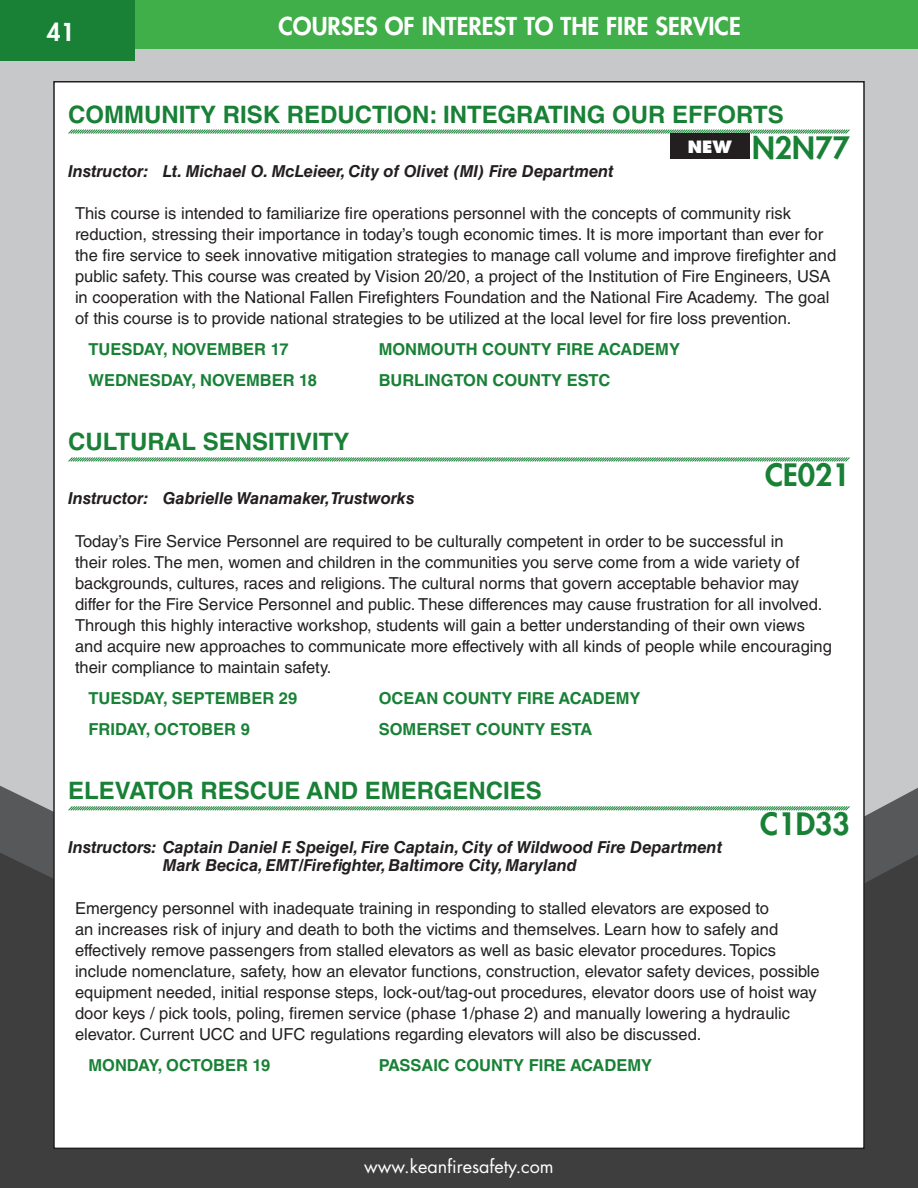
<style>
.page{position:relative;width:918px;height:1188px;background:#c7c8ca}
.page>*{position:absolute;margin:0;border:0;box-sizing:border-box;transform-origin:0 0}
.CourseID{font:800 30px "Futura Std";color:#188136}
.CourseHeader{font:700 24px "Helvetica LT Std";color:#188136}
.Dates{font:800 24px "Futura Std";color:#fff}
.t1{font:18px "Futura Std";color:#fff}
.Body_Text{font:16.5px/21px "Helvetica LT Std";color:#231f20}
.Instructor{font:italic 700 16.5px/18px "Helvetica LT Std";color:#231f20}
.Dates-2{font:700 16.5px "Helvetica LT Std";color:#188136}
.t2{font:800 16.5px "Futura Std";color:#fff}
</style>
<div class="page">
<svg style="left:0;top:785px;width:918px;height:55px;fill:#57585a"></svg>
<div style="left:0;top:840px;width:918px;height:348px;background:#3e3e3f"></div>
<div style="left:0;top:0;width:918px;height:49px;background:#40ae49"></div>
<div style="left:0;top:0;width:135px;height:61px;background:#188136"></div>
<div style="left:54px;top:82px;width:810px;height:1066px;background:#fff"></div>
<svg style="left:68px;top:129px;width:782px;height:5px;background:#8abd98"></svg>
<svg style="left:68px;top:457px;width:782px;height:5px;background:#8dc09c"></svg>
<svg style="left:68px;top:806px;width:782px;height:5px;background:#8dc19c"></svg>
<div style="left:670px;top:134px;width:80px;height:25px;background:#231f20"></div>
<p class="Dates" style="left:47px;top:16px;width:29px">41</p>
<p class="Dates" style="left:279px;top:11px;width:464px">COURSES OF INTEREST TO THE FIRE SERVICE</p>
<p class="CourseHeader" style="left:68px;top:99px;width:717px">COMMUNITY RISK REDUCTION: INTEGRATING OUR EFFORTS</p>
<p class="CourseID" style="left:752px;top:128px;width:99px">N2N77</p>
<p class="Instructor" style="left:68px;top:161px;width:547px">Instructor: Lt. Michael O. McLeieer, City of Olivet (MI) Fire Department</p>
<p class="Body_Text" style="left:75px;top:203px;width:763px">This course is intended to familiarize fire operations personnel with the concepts of community risk reduction, stressing their importance in today’s tough economic times. It is more important than ever for the fire service to seek innovative mitigation strategies to manage call volume and improve firefighter and public safety. This course was created by Vision 20/20, a project of the Institution of Fire Engineers, USA in cooperation with the National Fallen Firefighters Foundation and the National Fire Academy. The goal of this course is to provide national strategies to be utilized at the local level for fire loss prevention.</p>
<p class="Dates-2" style="left:88px;top:339px;width:202px">TUESDAY, NOVEMBER 17</p>
<p class="Dates-2" style="left:379px;top:339px;width:303px">MONMOUTH COUNTY FIRE ACADEMY</p>
<p class="Dates-2" style="left:88px;top:370px;width:230px">WEDNESDAY, NOVEMBER 18</p>
<p class="Dates-2" style="left:379px;top:370px;width:233px">BURLINGTON COUNTY ESTC</p>
<p class="t2" style="left:688px;top:137px;width:46px">NEW</p>
<p class="CourseHeader" style="left:68px;top:427px;width:283px">CULTURAL SENSITIVITY</p>
<p class="CourseID" style="left:765px;top:456px;width:86px">CE021</p>
<p class="Instructor" style="left:68px;top:489px;width:348px">Instructor: Gabrielle Wanamaker, Trustworks</p>
<p class="Body_Text" style="left:75px;top:531px;width:758px">Today’s Fire Service Personnel are required to be culturally competent in order to be successful in<br>their roles. The men, women and children in the communities you serve come from a wide variety of backgrounds, cultures, races and religions. The cultural norms that govern acceptable behavior may differ for the Fire Service Personnel and public. These differences may cause frustration for all involved.<br>Through this highly interactive workshop, students will gain a better understanding of their own views and acquire new approaches to communicate more effectively with all kinds of people while encouraging their compliance to maintain safety.</p>
<p class="Dates-2" style="left:88px;top:688px;width:210px">TUESDAY, SEPTEMBER 29</p>
<p class="Dates-2" style="left:379px;top:688px;width:263px">OCEAN COUNTY FIRE ACADEMY</p>
<p class="Dates-2" style="left:88px;top:719px;width:163px">FRIDAY, OCTOBER 9</p>
<p class="Dates-2" style="left:379px;top:719px;width:215px">SOMERSET COUNTY ESTA</p>
<p class="CourseHeader" style="left:68px;top:776px;width:475px">ELEVATOR RESCUE AND EMERGENCIES</p>
<p class="CourseID" style="left:760px;top:805px;width:91px">C1D33</p>
<p class="Instructor" style="left:163px;top:838px;width:561px;text-indent:-94px">Instructors: Captain Daniel F. Speigel, Fire Captain, City of Wildwood Fire Department<br>Mark Becica, EMT/Firefighter, Baltimore City, Maryland</p>
<p class="Body_Text" style="left:75px;top:898px;width:746px">Emergency personnel with inadequate training in responding to stalled elevators are exposed to<br>an increases risk of injury and death to both the victims and themselves. Learn how to safely and effectively remove passengers from stalled elevators as well as basic elevator procedures. Topics include nomenclature, safety, how an elevator functions, construction, elevator safety devices, possible equipment needed, initial response steps, lock-out/tag-out procedures, elevator doors use of hoist way door keys / pick tools, poling, firemen service (phase 1/phase 2) and manually lowering a hydraulic elevator. Current UCC and UFC regulations regarding elevators will also be discussed.</p>
<p class="Dates-2" style="left:88px;top:1055px;width:183px">MONDAY, OCTOBER 19</p>
<p class="Dates-2" style="left:379px;top:1055px;width:275px">PASSAIC COUNTY FIRE ACADEMY</p>
<p class="t1" style="left:364px;top:1155px;width:191px">www.keanfiresafety.com</p>
</div>
